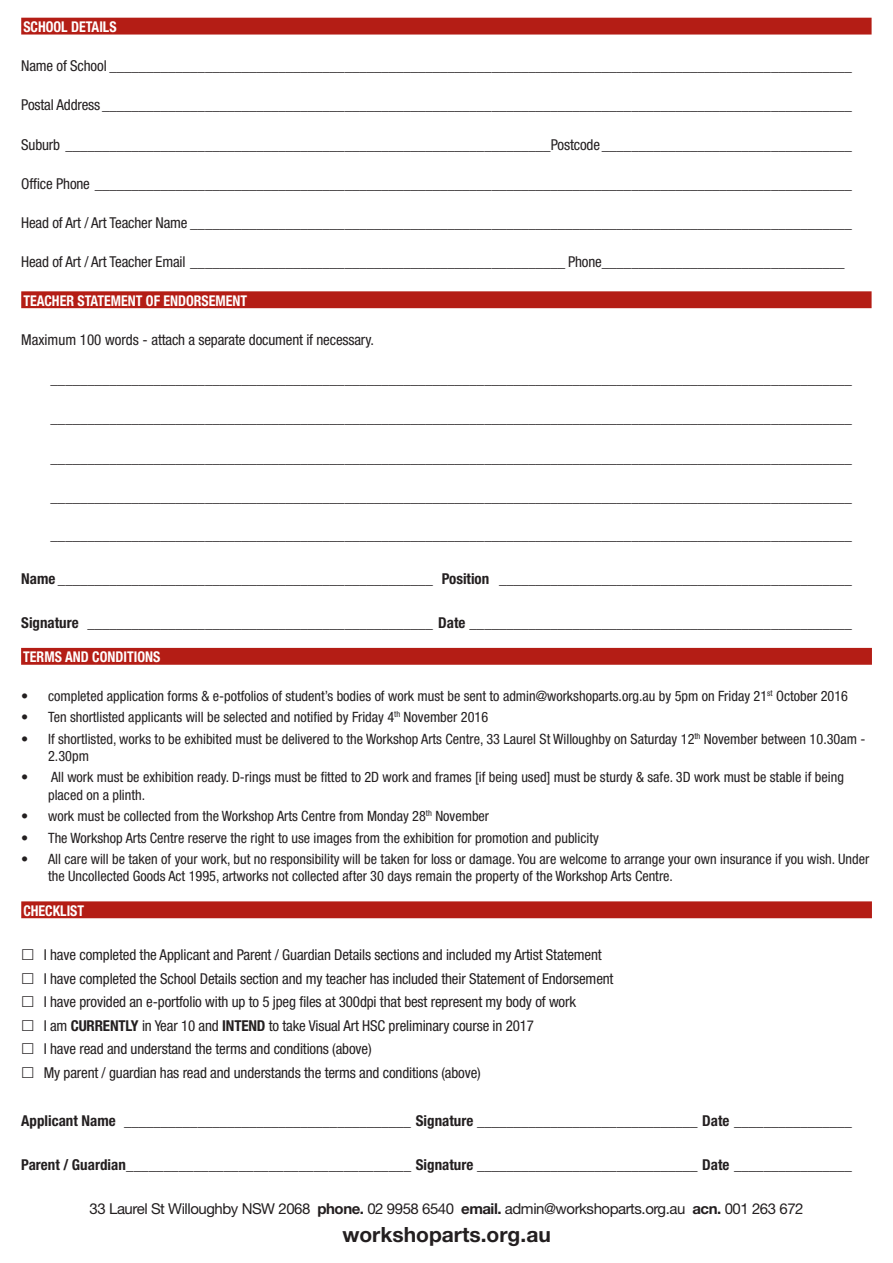
<style>
.page{position:relative;width:893px;height:1263px;background:#fff}
.page>*{position:absolute;margin:0;border:0;box-sizing:border-box;transform-origin:0 0}
.t1{font:700 21px "Helvetica Neue LT Std";color:#231f20}
.body_copy{font:condensed 15px "Helvetica Neue LT Std";letter-spacing:-.01em;color:#231f20}
.subhead{font:condensed 15px "Helvetica Neue LT Std";letter-spacing:-.01em;color:#231f20}
.t2{font:15px "Helvetica Neue LT Std";letter-spacing:-.03em;color:#231f20}
.day_of_week_2{font:700 condensed 14.85px "Helvetica Neue LT Std";color:#fff;scale:.94 1}
.t3{font:condensed 14.25px/17.2px "Helvetica Neue LT Std";color:#231f20}
.s1{font-weight:700}
</style>
<div class="page">
<div style="left:21px;top:901px;width:851px;height:17px;background:#b41d15"></div>
<div style="left:21px;top:648px;width:851px;height:17px;background:#b41d15"></div>
<div style="left:21px;top:18px;width:851px;height:17px;background:#b41d15"></div>
<div style="left:21px;top:291px;width:851px;height:17px;background:#b41d15"></div>
<p class="day_of_week_2" style="left:23px;top:18px;width:101px">SCHOOL DETAILS</p>
<p class="subhead" style="left:21px;top:57px;width:832px">Name of School _____________________________________________________________________________________________________</p>
<p class="body_copy" style="left:21px;top:96px;width:832px">Postal Address______________________________________________________________________________________________________</p>
<p class="body_copy" style="left:21px;top:136px;width:832px">Suburb __________________________________________________________________Postcode __________________________________</p>
<p class="body_copy" style="left:21px;top:175px;width:832px">Office Phone _______________________________________________________________________________________________________</p>
<p class="body_copy" style="left:21px;top:214px;width:832px">Head of Art / Art Teacher Name __________________________________________________________________________________________</p>
<p class="body_copy" style="left:21px;top:253px;width:825px">Head of Art / Art Teacher Email ___________________________________________________ Phone_________________________________</p>
<p class="day_of_week_2" style="left:23px;top:291px;width:240px">TEACHER STATEMENT OF ENDORSEMENT</p>
<p class="subhead" style="left:21px;top:331px;width:354px">Maximum 100 words - attach a separate document if necessary.</p>
<p class="subhead" style="left:51px;top:370px;width:803px">_____________________________________________________________________________________________________________</p>
<p class="subhead" style="left:51px;top:409px;width:803px">_____________________________________________________________________________________________________________</p>
<p class="subhead" style="left:51px;top:449px;width:803px">_____________________________________________________________________________________________________________</p>
<p class="subhead" style="left:51px;top:488px;width:803px">_____________________________________________________________________________________________________________</p>
<p class="body_copy" style="left:51px;top:526px;width:803px">_____________________________________________________________________________________________________________</p>
<p class="body_copy" style="left:21px;top:570px;width:832px"><span class="s1">Name</span> ___________________________________________________ <span class="s1">Position</span> ________________________________________________</p>
<p class="body_copy" style="left:21px;top:614px;width:832px"><span class="s1">Signature</span> _______________________________________________ <span class="s1">Date</span> ____________________________________________________</p>
<p class="day_of_week_2" style="left:23px;top:648px;width:147px">TERMS AND CONDITIONS</p>
<p class="t3" style="left:21px;top:687px;width:828px">• completed application forms &amp; e-potfolios of student’s bodies of work must be sent to admin@workshoparts.org.au by 5pm on Friday 21<sup>st</sup> October 2016</p>
<p class="t3" style="left:21px;top:708px;width:469px">• Ten shortlisted applicants will be selected and notified by Friday 4<sup>th</sup> November 2016</p>
<p class="t3" style="left:48px;top:730px;width:819px;text-indent:-27px">• If shortlisted, works to be exhibited must be delivered to the Workshop Arts Centre, 33 Laurel St Willoughby on Saturday 12<sup>th</sup> November between 10.30am -<br>2.30pm</p>
<p class="t3" style="left:48px;top:769px;width:797px;text-indent:-27px">• All work must be exhibition ready. D-rings must be fitted to 2D work and frames [if being used] must be sturdy &amp; safe. 3D work must be stable if being placed on a plinth.</p>
<p class="t3" style="left:21px;top:807px;width:470px">• work must be collected from the Workshop Arts Centre from Monday 28<sup>th</sup> November</p>
<p class="t3" style="left:21px;top:829px;width:579px">• The Workshop Arts Centre reserve the right to use images from the exhibition for promotion and publicity</p>
<p class="t3" style="left:48px;top:850px;width:823px;text-indent:-27px">• All care will be taken of your work, but no responsibility will be taken for loss or damage. You are welcome to arrange your own insurance if you wish. Under the Uncollected Goods Act 1995, artworks not collected after 30 days remain the property of the Workshop Arts Centre.</p>
<p class="day_of_week_2" style="left:23px;top:901px;width:66px">CHECKLIST</p>
<p class="body_copy" style="left:44px;top:946px;width:559px">I have completed the Applicant and Parent / Guardian Details sections and included my Artist Statement</p>
<p class="body_copy" style="left:44px;top:970px;width:571px">I have completed the School Details section and my teacher has included their Statement of Endorsement</p>
<p class="body_copy" style="left:44px;top:993px;width:534px">I have provided an e-portfolio with up to 5 jpeg files at 300dpi that best represent my body of work</p>
<p class="body_copy" style="left:44px;top:1017px;width:492px">I am <span class="s1">CURRENTLY</span> in Year 10 and <span class="s1">INTEND</span> to take Visual Art HSC preliminary course in 2017</p>
<p class="body_copy" style="left:44px;top:1040px;width:329px">I have read and understand the terms and conditions (above)</p>
<p class="body_copy" style="left:44px;top:1064px;width:439px">My parent / guardian has read and understands the terms and conditions (above)</p>
<p class="body_copy" style="left:21px;top:1112px;width:832px"><span class="s1">Applicant Name</span> _______________________________________ <span class="s1">Signature</span> ______________________________ <span class="s1">Date</span> ________________</p>
<p class="body_copy" style="left:21px;top:1156px;width:832px"><span class="s1">Parent / Guardian</span>______________________________________ <span class="s1">Signature</span> ______________________________ <span class="s1">Date</span> ________________</p>
<p class="t2" style="left:90px;top:1200px;width:715px">33 Laurel St Willoughby NSW 2068 <span class="s1">phone.</span> 02 9958 6540 <span class="s1">email.</span> admin@workshoparts.org.au <span class="s1">acn.</span> 001 263 672</p>
<p class="t1" style="left:342px;top:1221px;width:210px">workshoparts.org.au</p>
</div>
